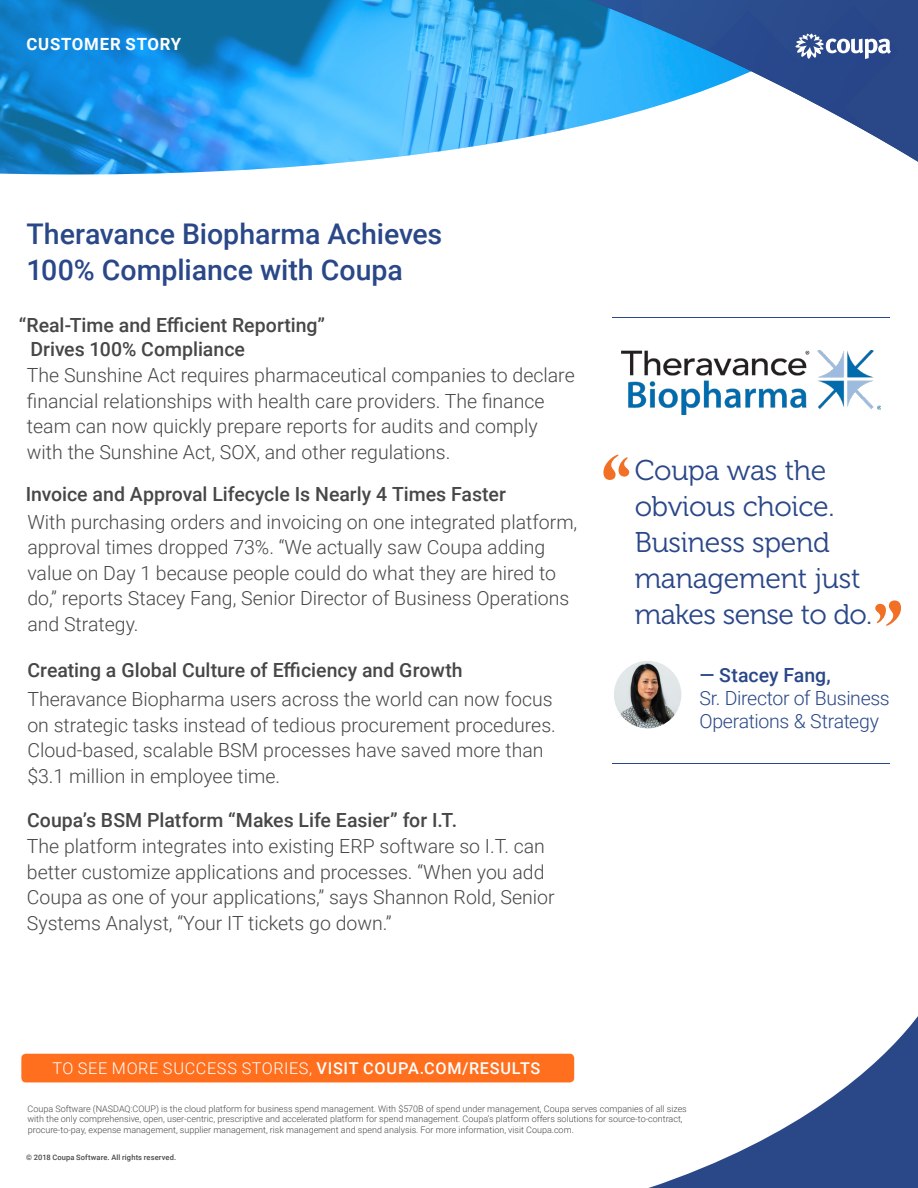
<style>
.page{position:relative;width:918px;height:1188px;background:#fff}
.page>*{position:absolute;margin:0;border:0;box-sizing:border-box;transform-origin:0 0}
.t1{font:28.5px/36px "Museo 300";letter-spacing:-.01em;color:#2a4788}
.t2{font:500 28.5px/36px "Roboto";color:#2a4788}
.t3{font:300 19.5px/25.5px "Roboto";color:#474747}
.t4{font:500 19.5px/23.4px "Roboto";color:#474747}
.t5{font:300 19.5px/23.4px "Roboto";letter-spacing:-.02em;color:#2a4788}
.t6{font:700 16.8px "Roboto";letter-spacing:.045em;color:#fff}
.t7{font:300 16.2px "Roboto";letter-spacing:.04em;color:#fff}
.t8{font:300 9px/10.8px "Roboto";color:#474747}
.t9{font:500 7.5px "Roboto";letter-spacing:.015em;color:#474747}
.s1{font-weight:500}
</style>
<div class="page">
<svg style="left:324px;top:1016px;width:594px;height:172px"></svg>
<svg style="left:0;top:169px;width:258px;height:5px"></svg>
<img style="left:0;top:0;width:918px;height:169px">
<svg style="left:795px;top:34px;width:96px;height:25px"></svg>
<hr style="left:613px;top:318px;width:277px;height:1px;background:#2a4788">
<hr style="left:613px;top:763px;width:277px;height:1px;background:#2a4788">
<div style="left:21px;top:1054px;width:553px;height:28px;background:#ff6f1d;border-radius:4px"></div>
<img style="left:614px;top:661px;width:67px;height:67px;border-radius:34px">
<img style="left:622px;top:350px;width:259px;height:65px">
<svg style="left:603px;top:455px;width:26px;height:25px"></svg>
<svg style="left:875px;top:600px;width:26px;height:26px"></svg>
<p class="t6" style="left:27px;top:32px;width:156px">CUSTOMER STORY</p>
<p class="t2" style="left:27px;top:215px;width:417px">Theravance Biopharma Achieves<br>100% Compliance with Coupa</p>
<p class="t4" style="left:30px;top:313px;width:296px;text-indent:-12px">“Real-Time and Efficient Reporting”<br>Drives 100% Compliance</p>
<p class="t3" style="left:27px;top:362px;width:549px">The Sunshine Act requires pharmaceutical companies to declare financial relationships with health care providers. The finance team can now quickly prepare reports for audits and comply with the Sunshine Act, SOX, and other regulations.</p>
<p class="t4" style="left:26px;top:482px;width:482px">Invoice and Approval Lifecycle Is Nearly 4 Times Faster</p>
<p class="t3" style="left:27px;top:508px;width:552px">With purchasing orders and invoicing on one integrated platform, approval times dropped 73%. “We actually saw Coupa adding value on Day 1 because people could do what they are hired to do,” reports Stacey Fang, Senior Director of Business Operations and Strategy.</p>
<p class="t4" style="left:27px;top:658px;width:437px">Creating a Global Culture of Efficiency and Growth</p>
<p class="t3" style="left:27px;top:686px;width:530px">Theravance Biopharma users across the world can now focus on strategic tasks instead of tedious procurement procedures.<br>Cloud-based, scalable BSM processes have saved more than $3.1 million in employee time.</p>
<p class="t4" style="left:27px;top:808px;width:432px">Coupa’s BSM Platform “Makes Life Easier” for I.T.</p>
<p class="t3" style="left:27px;top:833px;width:529px">The platform integrates into existing ERP software so I.T. can better customize applications and processes. “When you add Coupa as one of your applications,” says Shannon Rold, Senior Systems Analyst, “Your IT tickets go down.”</p>
<p class="t7" style="left:52px;top:1057px;width:489px">TO SEE MORE SUCCESS STORIES, <span class="s1">VISIT COUPA.COM/RESULTS</span></p>
<p class="t1" style="left:635px;top:453px;width:239px">Coupa was the obvious choice.<br>Business spend management just makes sense to do.</p>
<p class="t5" style="left:699px;top:662px;width:192px"><span class="s1">— Stacey Fang,<br></span>Sr. Director of Business<br>Operations &amp; Strategy</p>
<p class="t8" style="left:27px;top:1103px;width:661px">Coupa Software (NASDAQ:COUP) is the cloud platform for business spend management. With $570B of spend under management, Coupa serves companies of all sizes with the only comprehensive, open, user-centric, prescriptive and accelerated platform for spend management. Coupa’s platform offers solutions for source-to-contract, procure-to-pay, expense management, supplier management, risk management and spend analysis. For more information, visit Coupa.com.</p>
<p class="t9" style="left:26px;top:1152px;width:151px">© 2018 Coupa Software. All rights reserved.</p>
</div>
